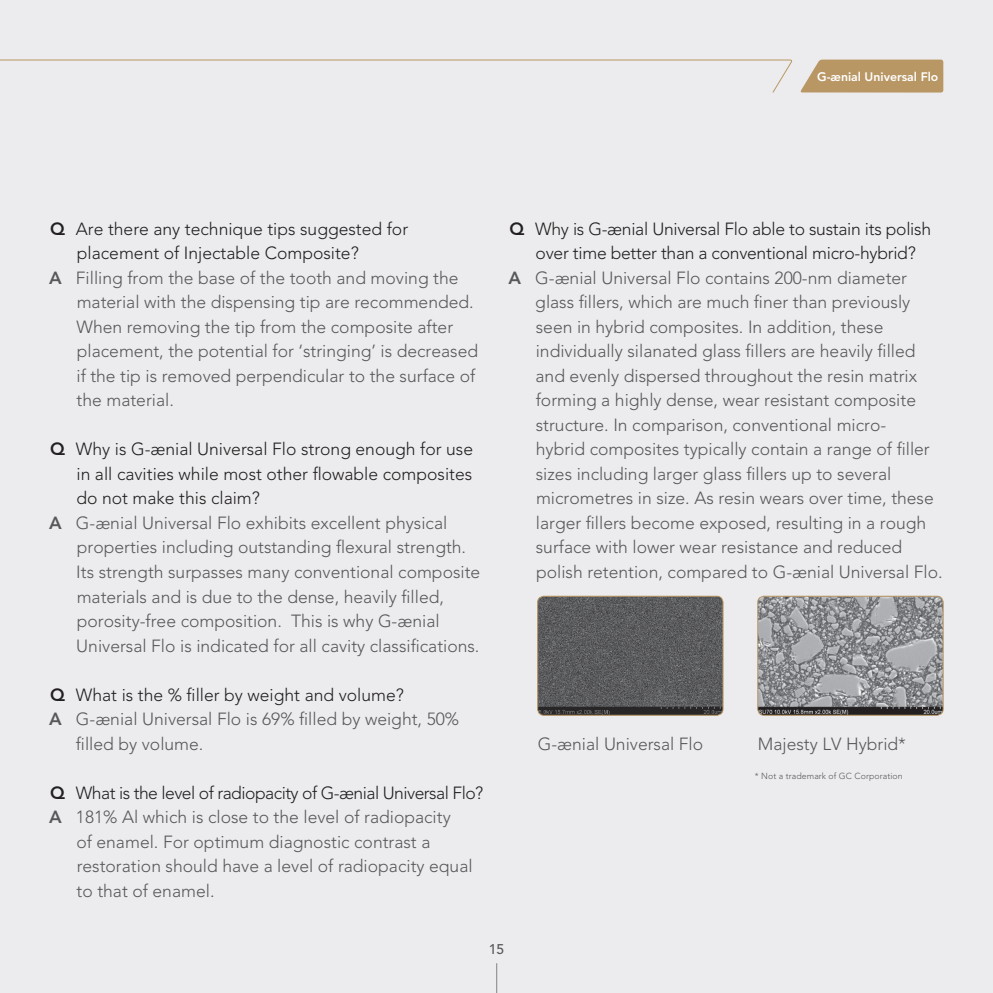
<style>
.page{position:relative;width:993px;height:993px;background:#fff}
.page>*{position:absolute;margin:0;border:0;box-sizing:border-box;transform-origin:0 0}
.t1{font:300 17.5px "Avenir";color:#57585a}
.t2{font:300 17.5px "Avenir";color:#231f20}
.t3{font:300 17.5px "Avenir";letter-spacing:-.03em;color:#231f20}
.t4{font:500 14px "Avenir";color:#57585a}
.t5{font:800 12.25px "Avenir";color:#fff}
.t6{font:300 8.75px "Avenir";letter-spacing:.01em;color:#57585a}
.s1{font-weight:800}
</style>
<div class="page">
<div style="left:0;top:0;width:992px;height:992px;background:#ececee"></div>
<svg style="left:800px;top:60px;width:143px;height:32px;background:#bc9c6d"></svg>
<svg style="left:0;top:59px;width:792px;height:34px"></svg>
<hr style="left:496px;top:962px;width:1px;height:30px;background:#808285">
<img style="left:537px;top:597px;width:185px;height:118px">
<div style="left:537px;top:595px;width:186px;height:120px;border:1px solid #b99764;border-radius:6px"></div>
<img style="left:757px;top:597px;width:185px;height:118px">
<div style="left:757px;top:595px;width:186px;height:120px;border:1px solid #b99764;border-radius:6px"></div>
<p class="t5" style="left:816px;top:69px;width:123px">G-ænial Universal Flo</p>
<p class="t2" style="left:50px;top:218px;width:359px"><span class="s1">Q</span> Are there any technique tips suggested for</p>
<p class="t2" style="left:77px;top:243px;width:283px">placement of Injectable Composite?</p>
<p class="t1" style="left:49px;top:267px;width:410px"><span class="s1">A</span> Filling from the base of the tooth and moving the</p>
<p class="t1" style="left:77px;top:292px;width:398px">material with the dispensing tip are recommended.</p>
<p class="t1" style="left:76px;top:316px;width:378px">When removing the tip from the composite after</p>
<p class="t1" style="left:77px;top:341px;width:403px">placement, the potential for ‘stringing’ is decreased</p>
<p class="t1" style="left:76px;top:365px;width:400px">if the tip is removed perpendicular to the surface of</p>
<p class="t1" style="left:77px;top:390px;width:99px">the material.</p>
<p class="t2" style="left:50px;top:439px;width:424px"><span class="s1">Q</span> Why is G-ænial Universal Flo strong enough for use</p>
<p class="t2" style="left:76px;top:463px;width:397px">in all cavities while most other flowable composites</p>
<p class="t2" style="left:76px;top:488px;width:185px">do not make this claim?</p>
<p class="t1" style="left:49px;top:512px;width:399px"><span class="s1">A</span> G-ænial Universal Flo exhibits excellent physical</p>
<p class="t1" style="left:77px;top:537px;width:390px">properties including outstanding flexural strength.</p>
<p class="t1" style="left:76px;top:561px;width:405px">Its strength surpasses many conventional composite</p>
<p class="t1" style="left:77px;top:586px;width:369px">materials and is due to the dense, heavily filled,</p>
<p class="t1" style="left:77px;top:610px;width:364px">porosity-free composition. This is why G-ænial</p>
<p class="t1" style="left:76px;top:635px;width:404px">Universal Flo is indicated for all cavity classifications.</p>
<p class="t2" style="left:50px;top:684px;width:355px"><span class="s1">Q</span> What is the % filler by weight and volume?</p>
<p class="t1" style="left:49px;top:708px;width:411px"><span class="s1">A</span> G-ænial Universal Flo is 69% filled by weight, 50%</p>
<p class="t1" style="left:76px;top:733px;width:129px">filled by volume.</p>
<p class="t3" style="left:50px;top:782px;width:434px"><span class="s1">Q</span> What is the level of radiopacity of G-ænial Universal Flo?</p>
<p class="t1" style="left:49px;top:806px;width:403px"><span class="s1">A</span> 181% Al which is close to the level of radiopacity</p>
<p class="t1" style="left:76px;top:831px;width:355px">of enamel. For optimum diagnostic contrast a</p>
<p class="t1" style="left:77px;top:855px;width:397px">restoration should have a level of radiopacity equal</p>
<p class="t1" style="left:77px;top:880px;width:139px">to that of enamel.</p>
<p class="t2" style="left:509px;top:218px;width:423px"><span class="s1">Q</span> Why is G-ænial Universal Flo able to sustain its polish</p>
<p class="t2" style="left:535px;top:243px;width:381px">over time better than a conventional micro-hybrid?</p>
<p class="t1" style="left:508px;top:267px;width:400px"><span class="s1">A</span> G-ænial Universal Flo contains 200-nm diameter</p>
<p class="t1" style="left:535px;top:292px;width:376px">glass fillers, which are much finer than previously</p>
<p class="t1" style="left:535px;top:316px;width:349px">seen in hybrid composites. In addition, these</p>
<p class="t1" style="left:535px;top:341px;width:381px">individually silanated glass fillers are heavily filled</p>
<p class="t1" style="left:535px;top:365px;width:383px">and evenly dispersed throughout the resin matrix</p>
<p class="t1" style="left:535px;top:390px;width:381px">forming a highly dense, wear resistant composite</p>
<p class="t1" style="left:535px;top:414px;width:352px">structure. In comparison, conventional micro-</p>
<p class="t1" style="left:535px;top:439px;width:395px">hybrid composites typically contain a range of filler</p>
<p class="t1" style="left:535px;top:463px;width:357px">sizes including larger glass fillers up to several</p>
<p class="t1" style="left:536px;top:488px;width:399px">micrometres in size. As resin wears over time, these</p>
<p class="t1" style="left:535px;top:512px;width:392px">larger fillers become exposed, resulting in a rough</p>
<p class="t1" style="left:535px;top:537px;width:368px">surface with lower wear resistance and reduced</p>
<p class="t1" style="left:536px;top:561px;width:408px">polish retention, compared to G-ænial Universal Flo.</p>
<p class="t1" style="left:537px;top:733px;width:167px">G-ænial Universal Flo</p>
<p class="t1" style="left:757px;top:733px;width:150px">Majesty LV Hybrid*</p>
<p class="t6" style="left:754px;top:770px;width:149px">* Not a trademark of GC Corporation</p>
<p class="t4" style="left:488px;top:940px;width:17px">15</p>
</div>
